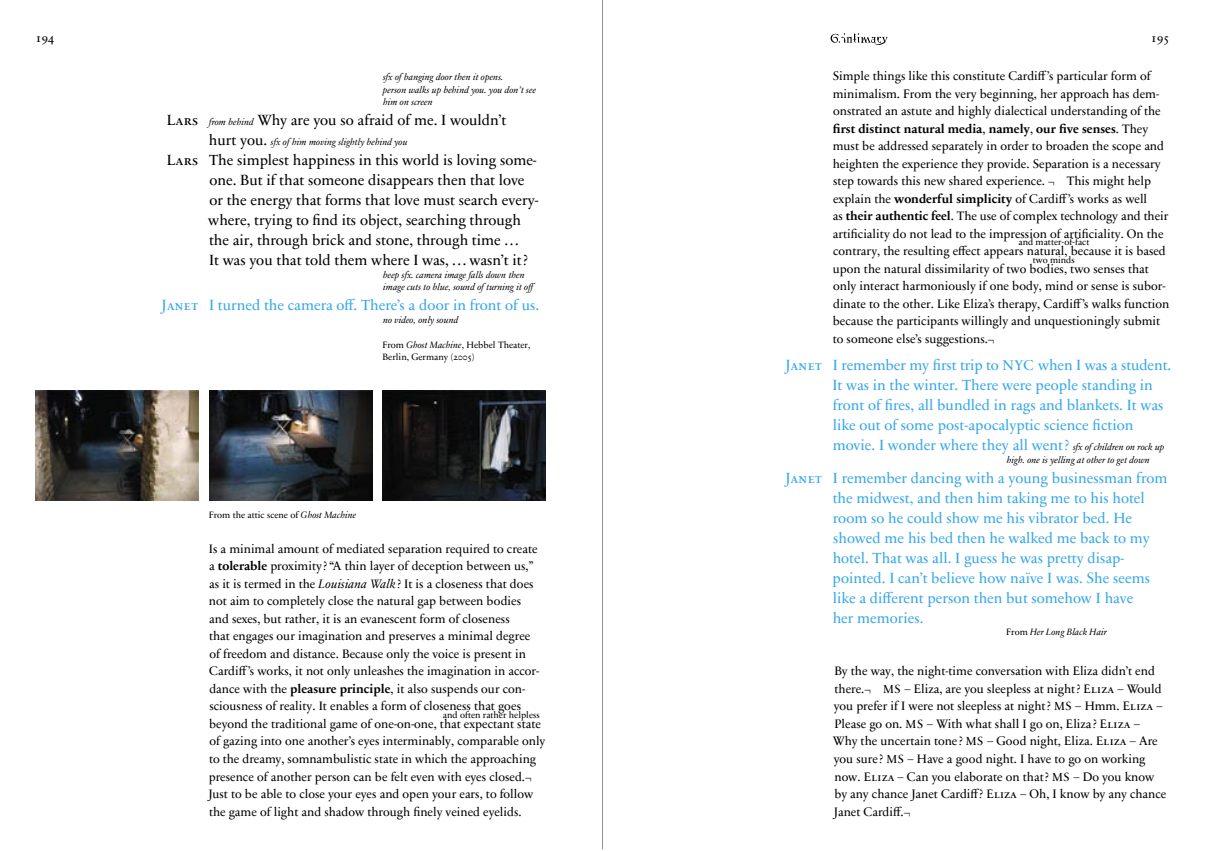
<style>
.page{position:relative;width:1205px;height:851px;background:#fff}
.page>*{position:absolute;margin:0;border:0;box-sizing:border-box;transform-origin:0 0}
._12_auf_16_Janet_cyan{font:15px/20px "Sabon Next LT Regular Os F";color:#36a7e9}
._12_auf_16_Janet{font:15px/20px "Sabon Next LT Regular Os F";color:#000}
._10_auf_14{font:12.5px/17.5px "Sabon Next LT Regular Os F";color:#000}
.t1{font:12.5px "Sabon Next LT Regular SC";color:#000}
.janet_sfx{font:9.38px/12.5px "Sabon Next LT Italic Os F";color:#000}
._07_5_auf_10{font:9.38px "Sabon Next LT Regular Os F";color:#000}
.janet_sfx-2{font:9.38px/12.5px "Sabon Next LT Regular Os F";color:#000}
._12_auf_16_Janet-2{font:9.38px "Sabon Next LT Italic Os F";color:#000}
.s1{font-family:"Sabon Next LT Regular SC"}
.s2{font-family:"Sabon Next LT Italic Os F";font-size:9.38px}
.s3{font-family:"Sabon Next LT Regular Os F";font-size:15px}
.s4{font-family:"Sabon Next LT Italic Os F"}
.s5{font-family:"Sabon Next LT Bold Os F"}
.s6{font-size:14.38px}
.s7{font-family:"Sabon Next LT Italic Os F";font-size:9.38px;color:#000}
.s8{font-family:"Sabon Next LT Regular Os F"}
.s9{font-size:11.88px}
</style>
<div class="page">
<img style="left:35px;top:390px;width:163px;height:110px">
<img style="left:209px;top:390px;width:163px;height:110px">
<img style="left:383px;top:390px;width:163px;height:110px">
<hr style="left:602px;top:0;width:1px;height:849px;background:#939393">
<svg style="left:830px;top:33px;width:58px;height:12px"></svg>
<p class="t1" style="left:35px;top:31px;width:20px">194</p>
<p class="t1" style="left:1151px;top:31px;width:20px">195</p>
<p class="janet_sfx" style="left:383px;top:71px;width:155px">sfx of banging door then it opens.<br>person walks up behind you. you don’t see him on screen</p>
<p class="_12_auf_16_Janet" style="left:167px;top:110px;width:341px"><span class="s1">Lars</span> <span class="s2">from behind</span> Why are you so afraid of me. I wouldn’t</p>
<p class="_12_auf_16_Janet-2" style="left:209px;top:136px;width:200px"><span class="s3">hurt you.</span> sfx of him moving slightly behind you</p>
<p class="_12_auf_16_Janet" style="left:208px;top:150px;width:332px;text-indent:-42px"><span class="s1">Lars</span> The simplest happiness in this world is loving some&shy;one. But if that someone disappears then that love or the energy that forms that love must search every&shy;where, trying to find its object, searching through the air, through brick and stone, through time …</p>
<p class="_12_auf_16_Janet" style="left:209px;top:250px;width:320px">It was you that told them where I was, … wasn’t it ?</p>
<p class="janet_sfx" style="left:383px;top:268px;width:156px">beep sfx. camera image falls down then image cuts to blue, sound of turning it off</p>
<p class="_12_auf_16_Janet_cyan" style="left:162px;top:295px;width:379px"><span class="s1">Janet</span> I turned the camera off. There’s a door in front of us.</p>
<p class="janet_sfx" style="left:383px;top:313px;width:77px">no video, only sound</p>
<p class="janet_sfx-2" style="left:382px;top:338px;width:149px">From <span class="s4">Ghost Machine</span>, Hebbel Theater,<br>Berlin, Germany (2005)</p>
<p class="_07_5_auf_10" style="left:209px;top:509px;width:149px">From the attic scene of <span class="s4">Ghost Machine</span></p>
<p class="_10_auf_14" style="left:208px;top:540px;width:338px">Is a minimal amount of mediated separation required to create a <span class="s5">tolerable</span> proximity ? “A thin layer of deception between us,” as it is termed in the <span class="s4">Louisiana Walk</span> ? It is a closeness that does not aim to completely close the natural gap between bodies<br>and sexes, but rather, it is an evanescent form of closeness<br>that engages our imagination and preserves a minimal degree<br>of freedom and distance. Because only the voice is present in Cardiff ’s works, it not only unleashes the imagination in accor&shy;dance with the <span class="s5">pleasure principle</span>, it also suspends our con&shy;sciousness of reality. It enables a form of closeness that goes beyond the traditional game of one-on-one, that expectant state of gazing into one another’s eyes interminably, comparable only to the dreamy, somnambulistic state in which the approaching presence of another person can be felt even with eyes closed.¬ Just to be able to close your eyes and open your ears, to follow the game of light and shadow through finely veined eyelids.</p>
<p class="_07_5_auf_10" style="left:443px;top:709px;width:98px">and often rather helpless</p>
<p class="_10_auf_14" style="left:833px;top:67px;width:338px">Simple things like this constitute Cardiff ’s particular form of minimalism. From the very beginning, her approach has dem&shy;onstrated an astute and highly dialectical understanding of the <span class="s5">first distinct natural media</span>, <span class="s5">namely</span>, <span class="s5">our five senses</span>. They must be addressed separately in order to broaden the scope and heighten the experience they provide. Separation is a necessary step towards this new shared experience. ¬ This might help explain the <span class="s5">wonderful simplicity</span> of Cardiff ’s works as well<br>as <span class="s5">their authentic feel</span>. The use of complex technology and their artificiality do not lead to the impression of artificiality. On the contrary, the resulting effect appears natural, because it is based upon the natural dissimilarity of two bodies, two senses that only interact harmoniously if one body, mind or sense is subor&shy;dinate to the other. Like Eliza’s therapy, Cardiff ’s walks function because the participants willingly and unquestioningly submit to someone else’s suggestions.¬</p>
<p class="_07_5_auf_10" style="left:1018px;top:236px;width:72px">and matter-of-fact</p>
<p class="_07_5_auf_10" style="left:1032px;top:254px;width:44px">two minds</p>
<p class="_12_auf_16_Janet_cyan" style="left:832px;top:355px;width:340px;text-indent:-47px"><span class="s1">Janet</span> I remember my first trip to <span class="s6">NYC</span> when I was a student.<br>It was in the winter. There were people standing in front of fires, all bundled in rags and blankets. It was like out of some post-apocalyptic science fiction movie. I wonder where they all went ? <span class="s7">sfx of children on rock up</span></p>
<p class="janet_sfx" style="left:1007px;top:453px;width:144px">high. one is yelling at other to get down</p>
<p class="_12_auf_16_Janet_cyan" style="left:832px;top:468px;width:336px;text-indent:-47px"><span class="s1">Janet</span> I remember dancing with a young businessman from the midwest, and then him taking me to his hotel room so he could show me his vibrator bed. He showed me his bed then he walked me back to my hotel. That was all. I guess he was pretty disap&shy;pointed. I can’t believe how naïve I was. She seems like a different person then but somehow I have<br>her memories.</p>
<p class="janet_sfx" style="left:1006px;top:626px;width:102px"><span class="s8">From</span> Her Long Black Hair</p>
<p class="_10_auf_14" style="left:833px;top:662px;width:335px">By the way, the night-time conversation with Eliza didn’t end there.¬ <span class="s9">MS</span> – Eliza, are you sleepless at night ? <span class="s1">Eliza</span> – Would you prefer if I were not sleepless at night ? <span class="s9">MS</span> – Hmm. <span class="s1">Eliza</span> – Please go on. <span class="s9">MS</span> – With what shall I go on, Eliza ? <span class="s1">Eliza</span> –<br>Why the uncertain tone ? <span class="s9">MS</span> – Good night, Eliza. <span class="s1">Eliza</span> – Are you sure ? <span class="s9">MS</span> – Have a good night. I have to go on working now. <span class="s1">Eliza</span> – Can you elaborate on that ? <span class="s9">MS</span> – Do you know by any chance Janet Cardiff ? <span class="s1">Eliza</span> – Oh, I know by any chance Janet Cardiff.¬</p>
</div>
